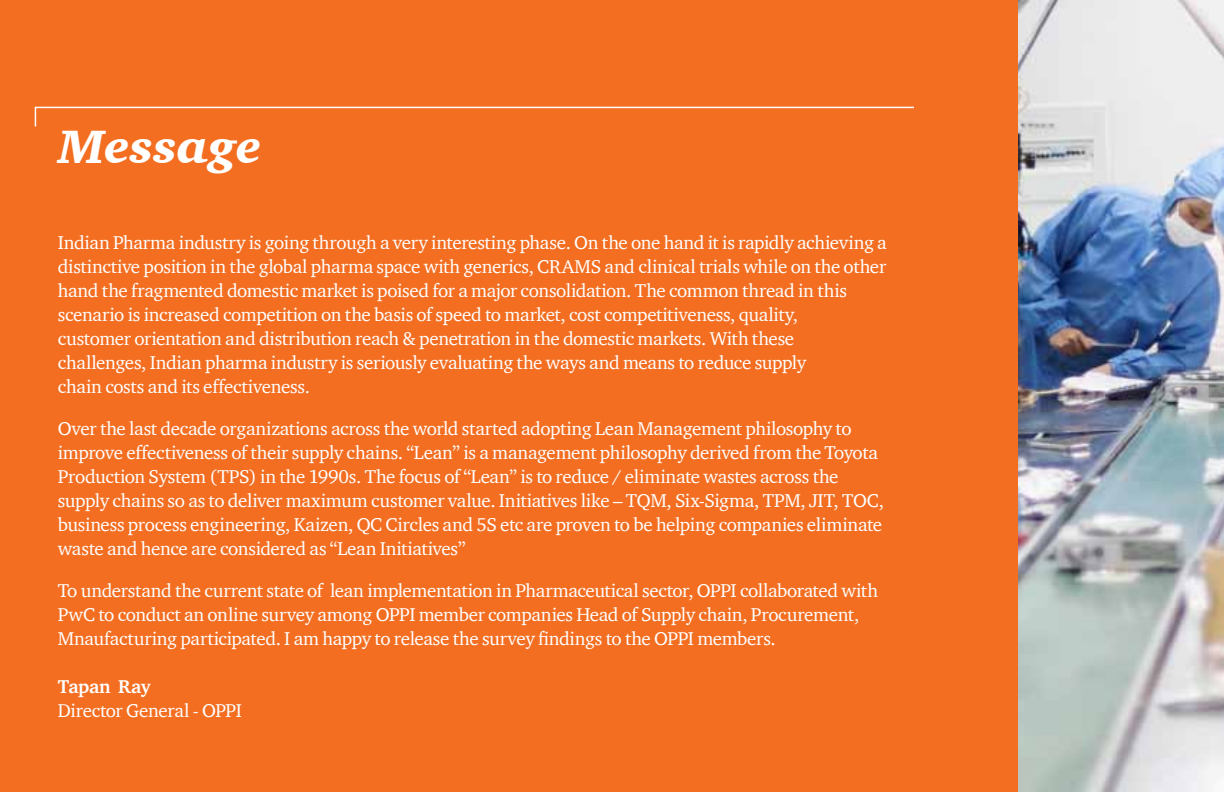
<style>
.page{position:relative;width:1224px;height:792px;background:#fff}
.page>*{position:absolute;margin:0;border:0;box-sizing:border-box;transform-origin:0 0}
.t1{font:italic 900 48px "Charter IT Cby BT";color:#fff}
.t2{font:19px/24px "ITC Charter Com";letter-spacing:-.015em;color:#fff}
.t3{font:700 19px "ITC Charter Com";letter-spacing:-.02em;color:#fff}
</style>
<div class="page">
<img style="left:1017px;top:0;width:207px;height:792px">
<div style="left:0;top:0;width:1017px;height:792px;background:#f36e21"></div>
<svg style="left:34px;top:106px;width:880px;height:21px"></svg>
<h1 class="t1" style="left:58px;top:116px;width:205px">Message</h1>
<p class="t2" style="left:58px;top:230px;width:831px">Indian Pharma industry is going through a very interesting phase. On the one hand it is rapidly achieving a distinctive position in the global pharma space with generics, CRAMS and clinical trials while on the other hand the fragmented domestic market is poised for a major consolidation. The common thread in this scenario is increased competition on the basis of speed to market, cost competitiveness, quality,<br>customer orientation and distribution reach &amp; penetration in the domestic markets. With these challenges, Indian pharma industry is seriously evaluating the ways and means to reduce supply<br>chain costs and its effectiveness.</p>
<p class="t2" style="left:58px;top:416px;width:828px">Over the last decade organizations across the world started adopting Lean Management philosophy to improve effectiveness of their supply chains. “Lean” is a management philosophy derived from the Toyota Production System (TPS) in the 1990s. The focus of “Lean” is to reduce / eliminate wastes across the supply chains so as to deliver maximum customer value. Initiatives like – TQM, Six-Sigma, TPM, JIT, TOC, business process engineering, Kaizen, QC Circles and 5S etc are proven to be helping companies eliminate waste and hence are considered as “Lean Initiatives”</p>
<p class="t2" style="left:58px;top:578px;width:822px">To understand the current state of lean implementation in Pharmaceutical sector, OPPI collaborated with<br>PwC to conduct an online survey among OPPI member companies Head of Supply chain, Procurement,<br>Mnaufacturing participated. I am happy to release the survey findings to the OPPI members.</p>
<p class="t3" style="left:58px;top:674px;width:94px">Tapan Ray</p>
<p class="t2" style="left:58px;top:698px;width:186px">Director General - OPPI</p>
</div>
